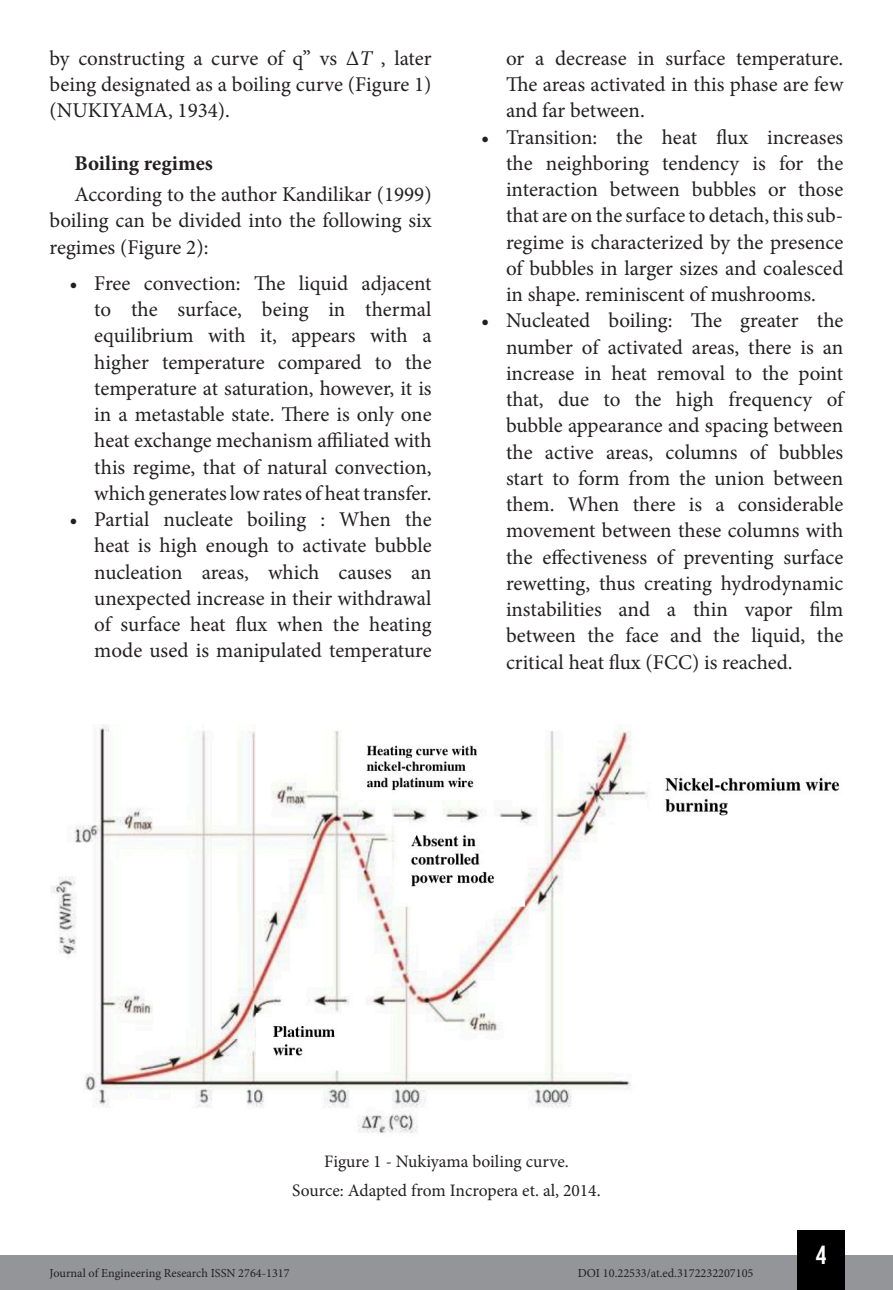
<style>
.page{position:relative;width:893px;height:1290px;background:#fff}
.page>*{position:absolute;margin:0;border:0;box-sizing:border-box;transform-origin:0 0}
.t1{font:26.25px "Bebas Kai";color:#fff}
.TXT{font:21px/26.2px "Minion Pro";color:#231f20;text-align:justify}
.SUB{font:700 21px "Minion Pro";color:#231f20}
.Info_Imagem{font:17.5px "Minion Pro";color:#231f20}
.t2{font:12.25px "Minion Pro";color:#231f20}
.s1{font-style:italic}
</style>
<div class="page">
<div style="left:0;top:1255px;width:893px;height:35px;background:#939598"></div>
<div style="left:797px;top:1230px;width:48px;height:60px;background:#000"></div>
<img style="left:52px;top:724px;width:788px;height:409px">
<p class="TXT" style="left:50px;top:45px;width:383px">by constructing a curve of q” vs Δ<span class="s1">T</span> , later being designated as a boiling curve (Figure 1) (NUKIYAMA, 1934).</p>
<p class="SUB" style="left:74px;top:148px;width:140px">Boiling regimes</p>
<p class="TXT" style="left:50px;top:181px;width:383px;text-indent:25px">According to the author Kandilikar (1999) boiling can be divided into the following six regimes (Figure 2):</p>
<p class="TXT" style="left:94px;top:270px;width:339px;text-indent:-25px">• Free convection: The liquid adjacent to the surface, being in thermal equilibrium with it, appears with a higher temperature compared to the temperature at saturation, however, it is in a metastable state. There is only one heat exchange mechanism affiliated with this regime, that of natural convection, which generates low rates of heat transfer.</p>
<p class="TXT" style="left:94px;top:506px;width:339px;text-indent:-25px">• Partial nucleate boiling : When the heat is high enough to activate bubble nucleation areas, which causes an unexpected increase in their withdrawal of surface heat flux when the heating mode used is manipulated temperature</p>
<p class="TXT" style="left:506px;top:45px;width:339px">or a decrease in surface temperature.<br>The areas activated in this phase are few and far between.</p>
<p class="TXT" style="left:506px;top:124px;width:339px;text-indent:-25px">• Transition: the heat flux increases the neighboring tendency is for the interaction between bubbles or those that are on the surface to detach, this sub&shy;regime is characterized by the presence of bubbles in larger sizes and coalesced in shape. reminiscent of mushrooms.</p>
<p class="TXT" style="left:506px;top:308px;width:339px;text-indent:-25px">• Nucleated boiling: The greater the number of activated areas, there is an increase in heat removal to the point that, due to the high frequency of bubble appearance and spacing between the active areas, columns of bubbles start to form from the union between them. When there is a considerable movement between these columns with the effectiveness of preventing surface rewetting, thus creating hydrodynamic instabilities and a thin vapor film between the face and the liquid, the critical heat flux (FCC) is reached.</p>
<p class="Info_Imagem" style="left:324px;top:1149px;width:246px">Figure 1 - Nukiyama boiling curve.</p>
<p class="Info_Imagem" style="left:292px;top:1179px;width:310px">Source: Adapted from Incropera et. al, 2014.</p>
<p class="t2" style="left:50px;top:1265px;width:242px">Journal of Engineering Research ISSN 2764-1317</p>
<p class="t2" style="left:578px;top:1265px;width:177px">DOI 10.22533/at.ed.3172232207105</p>
<p class="t1" style="left:816px;top:1241px;width:12px">4</p>
</div>
